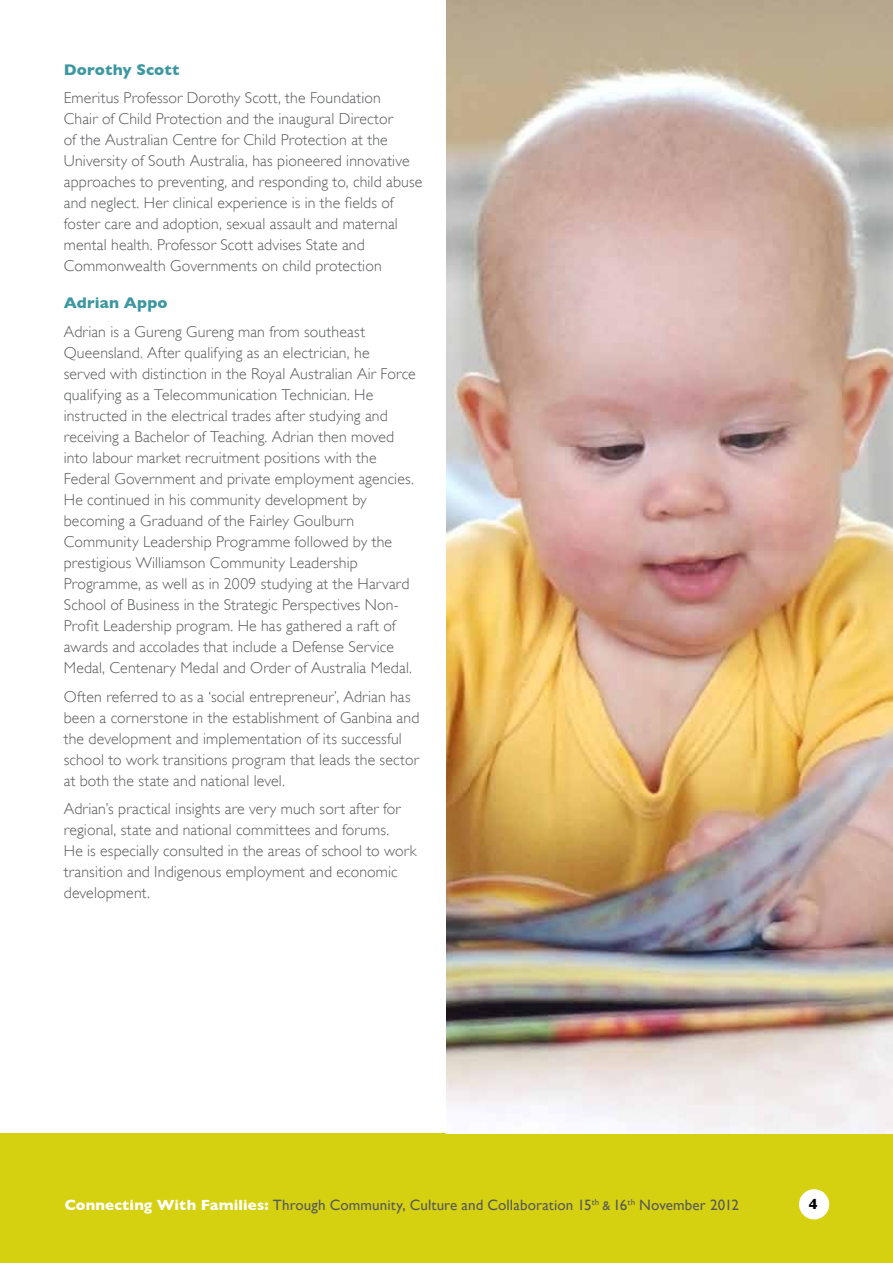
<style>
.page{position:relative;width:893px;height:1263px;background:#fff}
.page>*{position:absolute;margin:0;border:0;box-sizing:border-box;transform-origin:0 0}
.t1{font:300 15.75px/21px "Gill Sans";letter-spacing:.01em;color:#58595b}
.t2{font:700 15.75px "Gill Sans";letter-spacing:.01em;color:#3d97a1}
.t3{font:15px "Gill Sans";letter-spacing:.005em;color:#58595b}
.t4{font:700 15px "Gill Sans";color:#000}
.s1{font-weight:700;color:#fff}
.s2{font-size:12.75px}
</style>
<div class="page">
<div style="left:0;top:1133px;width:893px;height:130px;background:#d5d110"></div>
<div style="left:799px;top:1189px;width:30px;height:30px;background:#fff;border-radius:50%"></div>
<img style="left:446px;top:0;width:447px;height:1133px">
<p class="t2" style="left:64px;top:60px;width:117px">Dorothy Scott</p>
<p class="t1" style="left:64px;top:87px;width:360px">Emeritus Professor Dorothy Scott, the Foundation<br>Chair of Child Protection and the inaugural Director<br>of the Australian Centre for Child Protection at the University of South Australia, has pioneered innovative approaches to preventing, and responding to, child abuse and neglect. Her clinical experience is in the fields of foster care and adoption, sexual assault and maternal mental health. Professor Scott advises State and Commonwealth Governments on child protection</p>
<p class="t2" style="left:64px;top:294px;width:105px">Adrian Appo</p>
<p class="t1" style="left:64px;top:321px;width:353px">Adrian is a Gureng Gureng man from southeast Queensland. After qualifying as an electrician, he<br>served with distinction in the Royal Australian Air Force qualifying as a Telecommunication Technician. He instructed in the electrical trades after studying and receiving a Bachelor of Teaching. Adrian then moved into labour market recruitment positions with the Federal Government and private employment agencies.<br>He continued in his community development by becoming a Graduand of the Fairley Goulburn Community Leadership Programme followed by the prestigious Williamson Community Leadership Programme, as well as in 2009 studying at the Harvard School of Business in the Strategic Perspectives Non-Profit Leadership program. He has gathered a raft of awards and accolades that include a Defense Service Medal, Centenary Medal and Order of Australia Medal.</p>
<p class="t1" style="left:64px;top:686px;width:357px">Often referred to as a ‘social entrepreneur’, Adrian has been a cornerstone in the establishment of Ganbina and the development and implementation of its successful school to work transitions program that leads the sector at both the state and national level.</p>
<p class="t1" style="left:64px;top:798px;width:354px">Adrian’s practical insights are very much sort after for regional, state and national committees and forums.<br>He is especially consulted in the areas of school to work transition and Indigenous employment and economic development.</p>
<p class="t3" style="left:65px;top:1196px;width:676px"><span class="s1">Connecting With Families:</span> Through Community, Culture and Collaboration 15<sup>th</sup> <span class="s2">&amp;</span> 16<sup>th</sup> November 2012</p>
<p class="t4" style="left:809px;top:1195px;width:10px">4</p>
</div>
